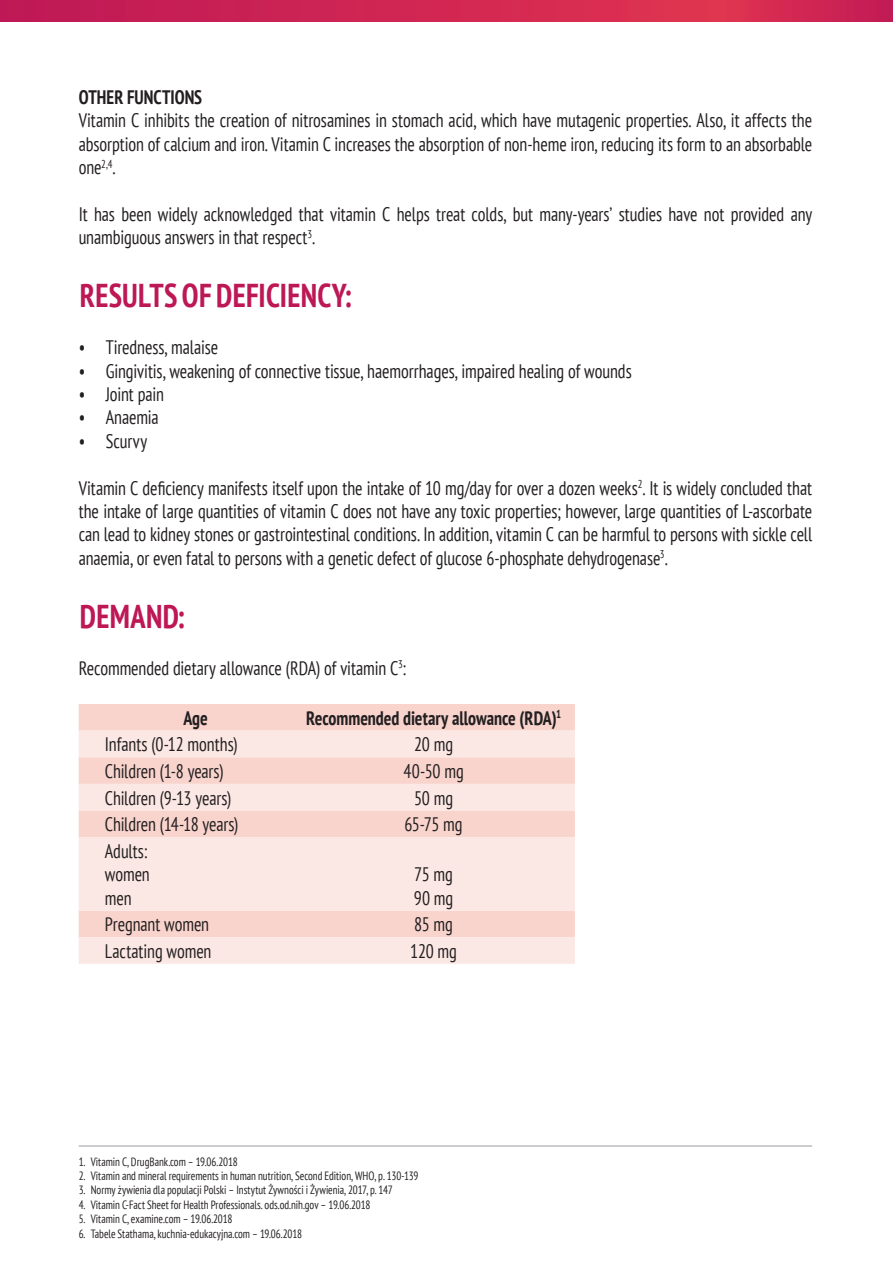
<style>
.page{position:relative;width:893px;height:1263px;background:#fff}
.page>*{position:absolute;margin:0;border:0;box-sizing:border-box;transform-origin:0 0}
.t1{font:700 condensed 33px "PT Sans";letter-spacing:.01em;color:#bd1855;scale:.92 1}
.t2{font:condensed 19.5px/23.4px "PT Sans";letter-spacing:-.005em;color:#231f20;text-align:justify;scale:.92 1}
.t3{font:700 condensed 19.5px "PT Sans";color:#231f20;scale:.92 1}
.t4{font:condensed 12px "PT Sans";color:#231f20;scale:.92 1}
</style>
<div class="page">
<div style="left:79px;top:704px;width:496px;height:27px;background:#f8d4cd"></div>
<svg style="left:79px;top:731px;width:496px;height:233px;background:#f9e1dc"></svg>
<svg style="left:0;top:0;width:893px;height:21px;background:#cf2553"></svg>
<hr style="left:79px;top:1145px;width:733px;height:2px;background:#bcbdc0">
<p class="t3" style="left:79px;top:84px;width:136px">OTHER FUNCTIONS</p>
<p class="t2" style="left:79px;top:108px;width:799px">Vitamin C inhibits the creation of nitrosamines in stomach acid, which have mutagenic properties. Also, it affects the absorption of calcium and iron. Vitamin C increases the absorption of non-heme iron, reducing its form to an absorbable one<sup>2,4</sup>.</p>
<p class="t2" style="left:79px;top:202px;width:799px">It has been widely acknowledged that vitamin C helps treat colds, but many-years’ studies have not provided any unambiguous answers in that respect<sup>3</sup>.</p>
<p class="t1" style="left:80px;top:274px;width:297px">RESULTS OF DEFICIENCY:</p>
<p class="t2" style="left:79px;top:335px;width:153px">• Tiredness, malaise</p>
<p class="t2" style="left:79px;top:359px;width:603px">• Gingivitis, weakening of connective tissue, haemorrhages, impaired healing of wounds</p>
<p class="t2" style="left:79px;top:382px;width:94px">• Joint pain</p>
<p class="t2" style="left:79px;top:405px;width:88px">• Anaemia</p>
<p class="t2" style="left:79px;top:429px;width:76px">• Scurvy</p>
<p class="t2" style="left:79px;top:476px;width:799px">Vitamin C deficiency manifests itself upon the intake of 10 mg/day for over a dozen weeks<sup>2</sup>. It is widely concluded that the intake of large quantities of vitamin C does not have any toxic properties; however, large quantities of L-ascorbate can lead to kidney stones or gastrointestinal conditions. In addition, vitamin C can be harmful to persons with sickle cell anaemia, or even fatal to persons with a genetic defect of glucose 6-phosphate dehydrogenase<sup>3</sup>.</p>
<p class="t1" style="left:80px;top:594px;width:116px">DEMAND:</p>
<p class="t2" style="left:79px;top:656px;width:357px">Recommended dietary allowance (RDA) of vitamin C<sup>3</sup>:</p>
<p class="t3" style="left:183px;top:705px;width:28px">Age</p>
<p class="t3" style="left:306px;top:705px;width:278px">Recommended dietary allowance (RDA)<sup>1</sup></p>
<p class="t2" style="left:105px;top:732px;width:146px">Infants (0-12 months)</p>
<p class="t2" style="left:414px;top:732px;width:44px">20 mg</p>
<p class="t2" style="left:105px;top:759px;width:130px">Children (1-8 years)</p>
<p class="t2" style="left:403px;top:759px;width:67px">40-50 mg</p>
<p class="t2" style="left:105px;top:785px;width:139px">Children (9-13 years)</p>
<p class="t2" style="left:414px;top:785px;width:44px">50 mg</p>
<p class="t2" style="left:105px;top:812px;width:147px">Children (14-18 years)</p>
<p class="t2" style="left:404px;top:812px;width:65px">65-75 mg</p>
<p class="t2" style="left:105px;top:839px;width:47px">Adults:</p>
<p class="t2" style="left:105px;top:862px;width:50px">women</p>
<p class="t2" style="left:105px;top:885px;width:31px">men</p>
<p class="t2" style="left:414px;top:862px;width:44px">75 mg</p>
<p class="t2" style="left:414px;top:885px;width:44px">90 mg</p>
<p class="t2" style="left:105px;top:912px;width:115px">Pregnant women</p>
<p class="t2" style="left:414px;top:912px;width:44px">85 mg</p>
<p class="t2" style="left:105px;top:939px;width:117px">Lactating women</p>
<p class="t2" style="left:410px;top:939px;width:52px">120 mg</p>
<p class="t4" style="left:79px;top:1154px;width:174px">1. Vitamin C, DrugBank.com – 19.06.2018</p>
<p class="t4" style="left:79px;top:1168px;width:371px">2. Vitamin and mineral requirements in human nutrition, Second Edition, WHO, p. 130-139</p>
<p class="t4" style="left:79px;top:1182px;width:343px">3. Normy żywienia dla populacji Polski – Instytut Żywności i Żywienia, 2017, p. 147</p>
<p class="t4" style="left:79px;top:1197px;width:319px">4. Vitamin C-Fact Sheet for Health Professionals. ods.od.nih.gov – 19.06.2018</p>
<p class="t4" style="left:79px;top:1211px;width:169px">5. Vitamin C, examine.com – 19.06.2018</p>
<p class="t4" style="left:79px;top:1226px;width:244px">6. Tabele Stathama, kuchnia-edukacyjna.com – 19.06.2018</p>
</div>
